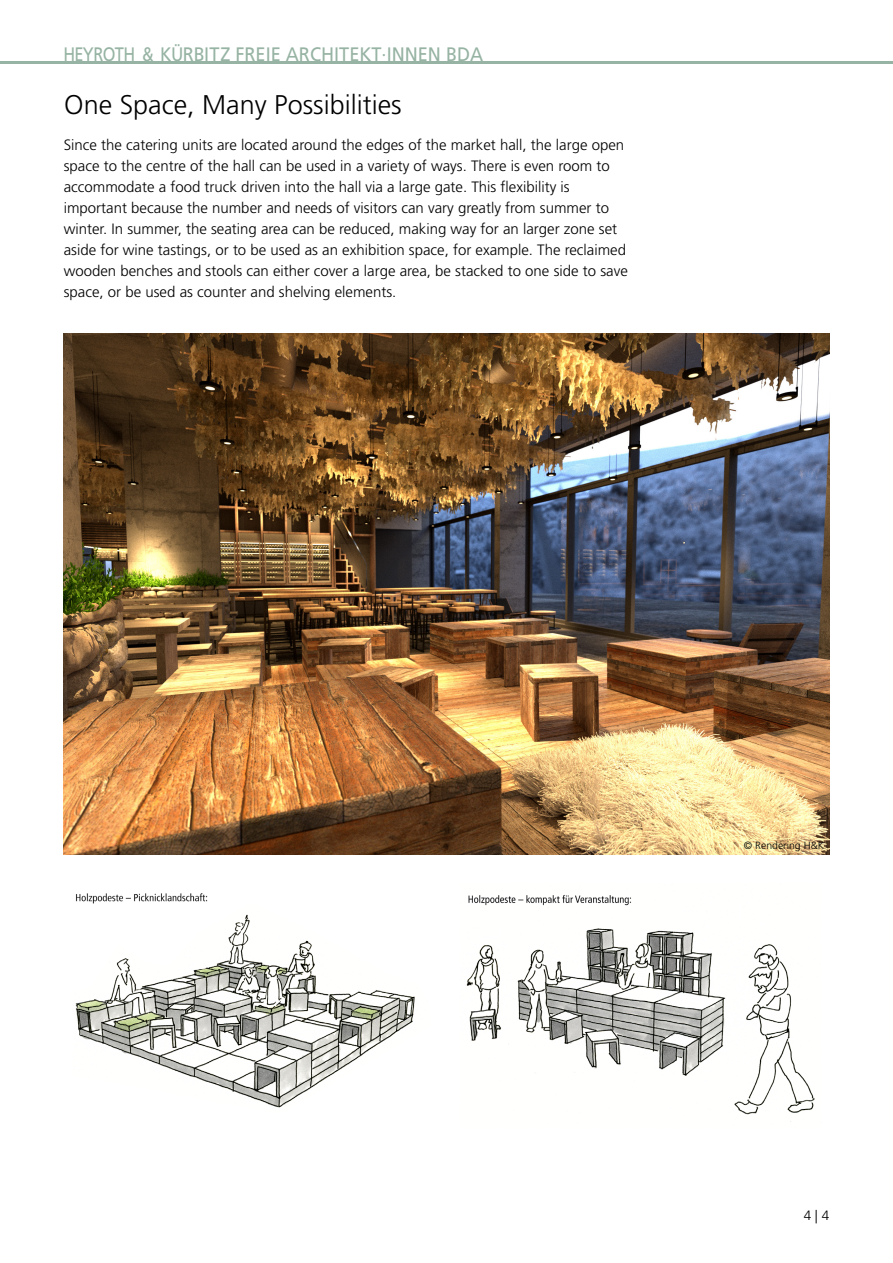
<style>
.page{position:relative;width:893px;height:1263px;background:#fff}
.page>*{position:absolute;margin:0;border:0;box-sizing:border-box;transform-origin:0 0}
.t1{font:300 27px "Frutiger LT Pro";color:#000}
.t2{font:19.5px "Frutiger LT Pro";color:#96b3a3;scale:.84 1}
.t3{font:300 15px/21px "Frutiger LT Pro";color:#000}
.t4{font:300 13.5px "Frutiger LT Pro";color:#000}
.t5{font:300 10.5px "Frutiger LT Pro";color:#000}
</style>
<div class="page">
<hr style="left:0;top:61px;width:893px;height:3px;background:#96b3a3">
<img style="left:64px;top:333px;width:765px;height:521px">
<img style="left:466px;top:895px;width:349px;height:227px">
<img style="left:75px;top:893px;width:340px;height:215px">
<h2 class="t2" style="left:63px;top:43px;width:501px">HEYROTH &amp; KÜRBITZ FREIE ARCHITEKT·INNEN BDA</h2>
<p class="t1" style="left:64px;top:89px;width:339px">One Space, Many Possibilities</p>
<p class="t3" style="left:64px;top:134px;width:566px">Since the catering units are located around the edges of the market hall, the large open space to the centre of the hall can be used in a variety of ways. There is even room to accommodate a food truck driven into the hall via a large gate. This flexibility is important because the number and needs of visitors can vary greatly from summer to winter. In summer, the seating area can be reduced, making way for an larger zone set aside for wine tastings, or to be used as an exhibition space, for example. The reclaimed wooden benches and stools can either cover a large area, be stacked to one side to save space, or be used as counter and shelving elements.</p>
<p class="t5" style="left:744px;top:839px;width:82px">© Rendering H&amp;K</p>
<p class="t4" style="left:804px;top:1207px;width:27px">4 | 4</p>
</div>
